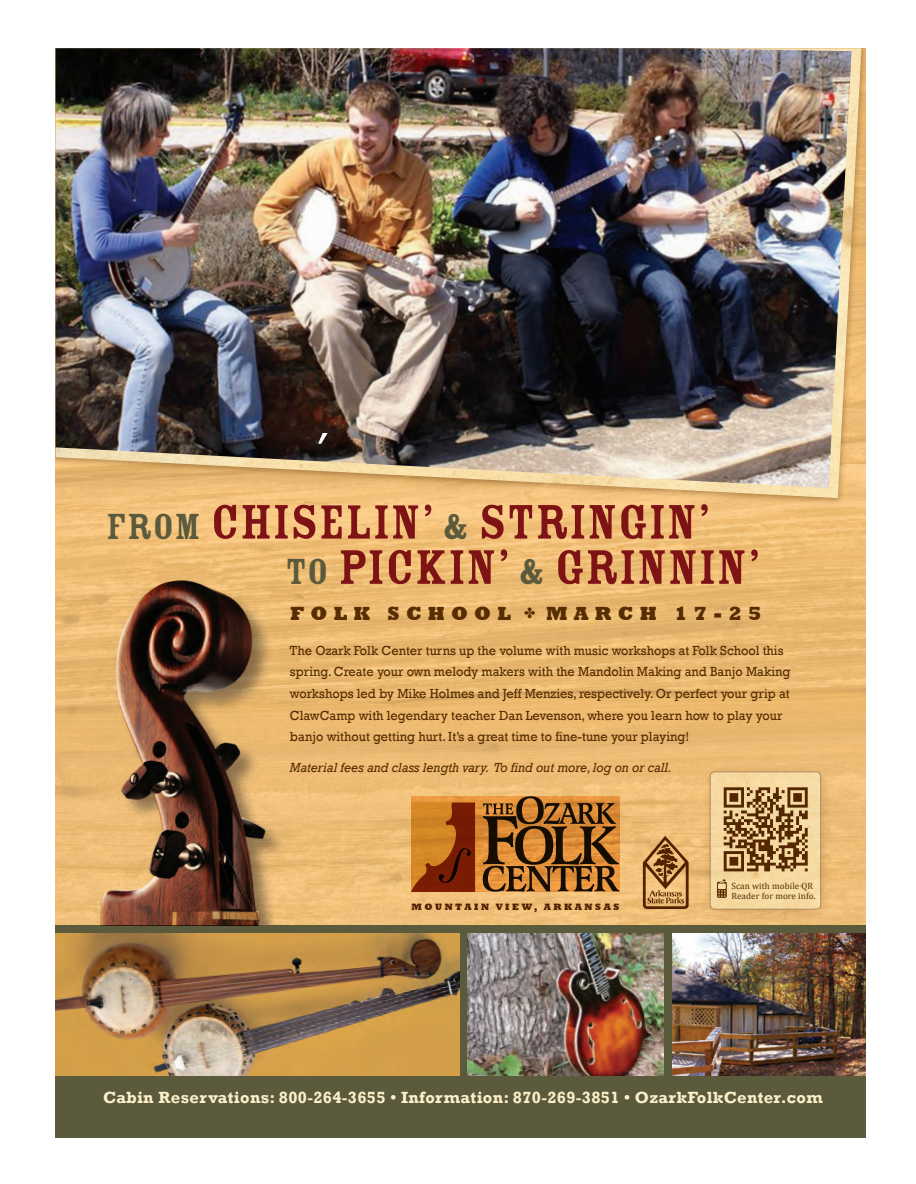
<style>
.page{position:relative;width:916px;height:1184px;background:#fff}
.page>*{position:absolute;margin:0;border:0;box-sizing:border-box;transform-origin:0 0}
.t1{font:53.25px/45.2px "Rosewood Std Fill";color:#7e1315}
.t2{font:800 19.5px "Rockwell";letter-spacing:.32em;color:#572d02}
.t3{font:700 16.65px "Rockwell";letter-spacing:.02em;color:#fcefc9}
.t4{font:13.5px/21.6px "Rockwell";color:#572d02;scale:.95 1}
.t5{font:italic 13.5px "Rockwell";color:#572d02;scale:.95 1}
.t6{font:800 9.45px "Rockwell";letter-spacing:.27em;color:#572d02}
.t7{font:9.15px/10.4px "Cambria";letter-spacing:.01em;color:#572d02}
.s1{font-size:39.9px;color:#5b5a3d}
.s2{font-size:52.65px}
</style>
<div class="page">
<svg style="left:56px;top:506px;width:810px;height:418px;background:#edbc74"></svg>
<svg style="left:483px;top:796px;width:136px;height:95px;background:#965f25"></svg>
<svg style="left:411px;top:802px;width:64px;height:89px;background:#a04f14"></svg>
<div style="left:56px;top:48px;width:810px;height:458px;background:#572d02;opacity:.4"></div>
<img style="left:56px;top:48px;width:805px;height:450px">
<img style="left:56px;top:48px;width:795px;height:440px">
<svg style="left:643px;top:835px;width:45px;height:74px;background:#b5854d"></svg>
<div style="left:701px;top:763px;width:133px;height:159px;background:#572d02;opacity:.3"></div>
<div style="left:710px;top:771px;width:110px;height:138px;background:#f6daa2"></div>
<div style="left:710px;top:771px;width:110px;height:138px;border:1px solid #97724f;border-radius:4px"></div>
<img style="left:718px;top:783px;width:94px;height:99px">
<svg style="left:717px;top:879px;width:10px;height:18px"></svg>
<div style="left:56px;top:924px;width:810px;height:213px;background:#5b5a3d"></div>
<img style="left:672px;top:933px;width:194px;height:142px">
<img style="left:467px;top:933px;width:196px;height:142px">
<img style="left:56px;top:933px;width:403px;height:142px">
<img style="left:66px;top:560px;width:226px;height:365px">
<svg style="left:318px;top:431px;width:24px;height:13px"></svg>
<svg style="left:524px;top:607px;width:11px;height:11px"></svg>
<p class="t1" style="left:285px;top:499px;width:476px;text-indent:-179px"><span class="s1">FROM</span> CHIS<span class="s2">ELIN’</span> <span class="s1">&amp;</span> STRINGIN’<br><span class="s1">TO</span> PICKIN’ <span class="s1">&amp;</span> GRINNIN’</p>
<p class="t2" style="left:290px;top:602px;width:222px">FOLK SCHOOL</p>
<p class="t2" style="left:546px;top:602px;width:217px">MARCH 17-25</p>
<p class="t4" style="left:290px;top:639px;width:528px">The Ozark Folk Center turns up the volume with music workshops at Folk School this spring. Create your own melody makers with the Mandolin Making and Banjo Making workshops led by Mike Holmes and Jeff Menzies, respectively. Or perfect your grip at ClawCamp with legendary teacher Dan Levenson, where you learn how to play your banjo without getting hurt. It’s a great time to fine-tune your playing!</p>
<p class="t5" style="left:290px;top:759px;width:403px">Material fees and class length vary. To find out more, log on or call.</p>
<p class="t6" style="left:411px;top:901px;width:209px">MOUNTAIN VIEW, ARKANSAS</p>
<p class="t7" style="left:731px;top:880px;width:85px">Scan with mobile QR<br>Reader for more info.</p>
<p class="t3" style="left:103px;top:1087px;width:721px">Cabin Reservations: 800-264-3655 • Information: 870-269-3851 • OzarkFolkCenter.com</p>
</div>
